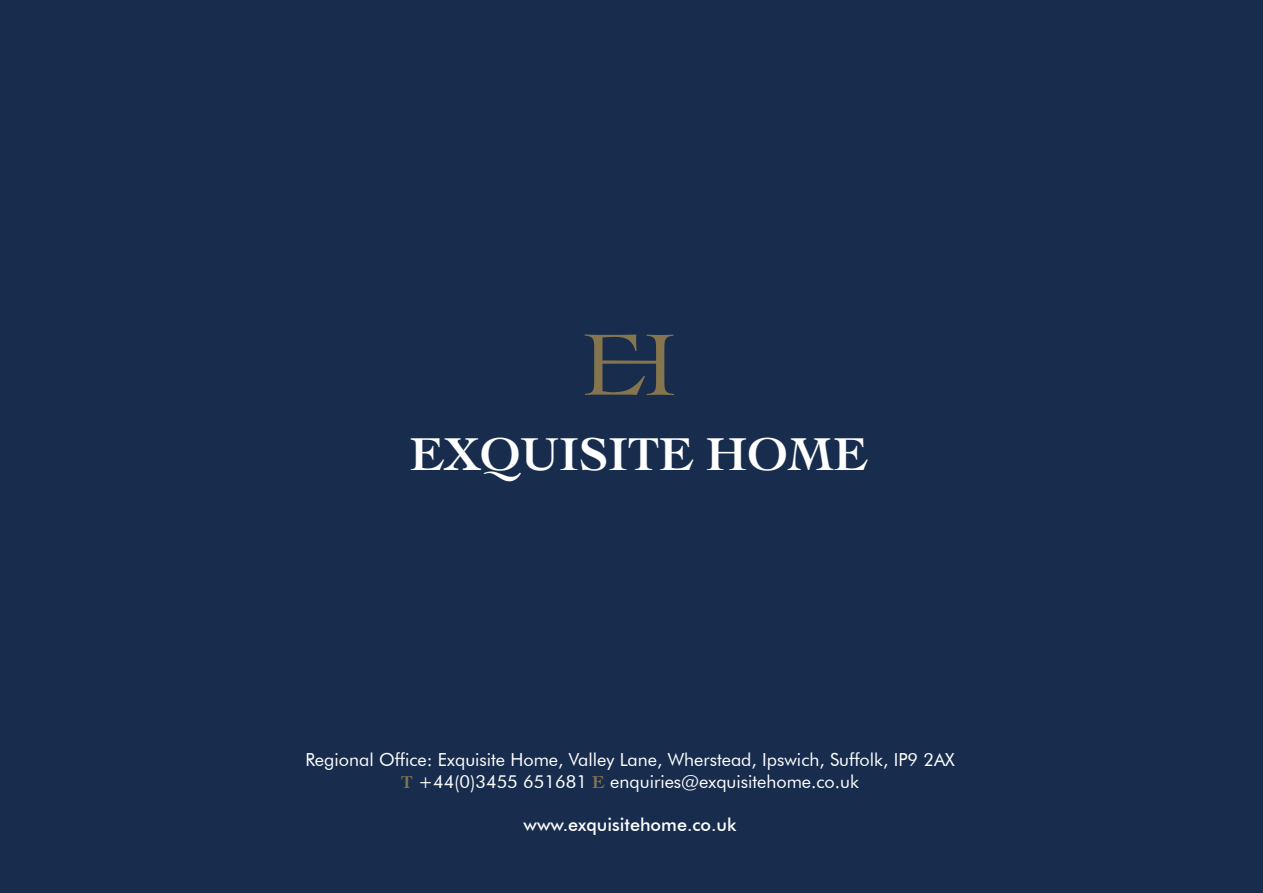
<style>
.page{position:relative;width:1263px;height:893px;background:#182d4d}
.page>*{position:absolute;margin:0;border:0;box-sizing:border-box;transform-origin:0 0}
.t1{font:700 48.3px "Cochin";color:#fff}
.t2{font:18px/21.6px "Futura BT";color:#fff;text-align:center}
.t3{font:500 18px "Futura BT";color:#fff}
.s1{font-family:"Cochin";font-weight:700;color:#85754f}
</style>
<div class="page">
<svg style="left:585px;top:334px;width:89px;height:61px"></svg>
<h1 class="t1" style="left:410px;top:422px;width:459px">EXQUISITE HOME</h1>
<p class="t2" style="left:305px;top:749px;width:651px">Regional Office: Exquisite Home, Valley Lane, Wherstead, Ipswich, Suffolk, IP9 2AX<br><span class="s1">T</span> +44(0)3455 651681 <span class="s1">E</span> enquiries@exquisitehome.co.uk</p>
<p class="t3" style="left:524px;top:814px;width:214px">www.exquisitehome.co.uk</p>
</div>
